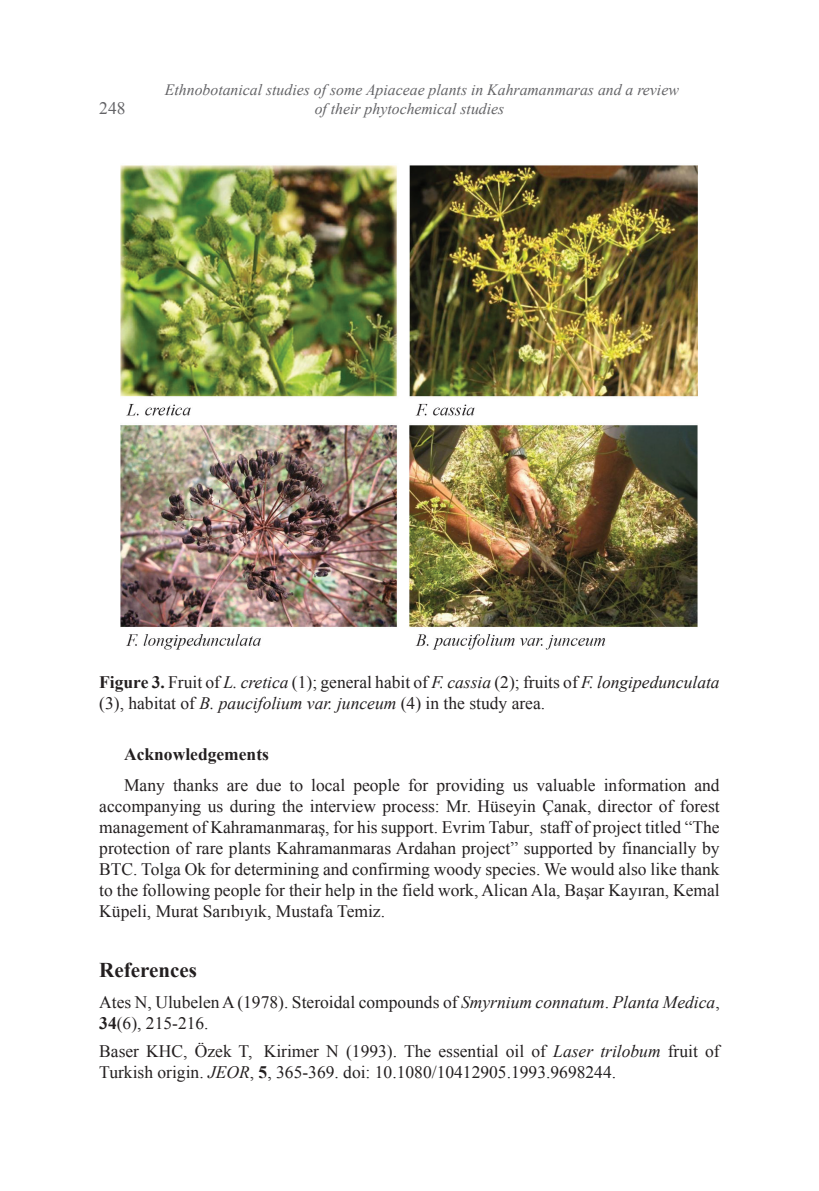
<style>
.page{position:relative;width:819px;height:1191px;background:#fff}
.page>*{position:absolute;margin:0;border:0;box-sizing:border-box;transform-origin:0 0}
.REFERENCES_BAŞLIK{font:700 21px "Times New Roman";color:#231f20}
._01_GÖVDE{font:17.5px/21px "Times New Roman";color:#231f20;text-align:justify}
.REFERENCES{font:17.5px/21px "Times New Roman";color:#231f20}
._03_TABLO-RESİMALTI{font:17.5px/21px "Times New Roman";color:#231f20}
._02_ARA_BAŞLIK{font:700 17.5px "Times New Roman";color:#231f20}
.t1{font:17.5px "Times New Roman";color:#636366}
.t2{font:italic 15.75px "Times New Roman";color:#636366}
.s1{font-weight:700}
.s2{font-style:italic}
</style>
<div class="page">
<img style="left:120px;top:165px;width:578px;height:485px">
<p class="t2" style="left:165px;top:79px;width:515px">Ethnobotanical studies of some Apiaceae plants in Kahramanmaras and a review</p>
<p class="t1" style="left:99px;top:96px;width:28px">248</p>
<p class="t2" style="left:315px;top:98px;width:191px">of their phytochemical studies</p>
<p class="_03_TABLO-RESİMALTI" style="left:99px;top:671px;width:622px"><span class="s1">Figure 3.</span> Fruit of <span class="s2">L. cretica</span> (1); general habit of <span class="s2">F. cassia</span> (2); fruits of <span class="s2">F. longipedunculata </span>(3), habitat of <span class="s2">B. paucifolium var. junceum</span> (4) in the study area.</p>
<p class="_02_ARA_BAŞLIK" style="left:124px;top:742px;width:146px">Acknowledgements</p>
<p class="_01_GÖVDE" style="left:99px;top:774px;width:622px;text-indent:25px">Many thanks are due to local people for providing us valuable information and accompanying us during the interview process: Mr. Hüseyin Çanak, director of forest management of Kahramanmaraş, for his support. Evrim Tabur, staff of project titled “The protection of rare plants Kahramanmaras Ardahan project” supported by financially by BTC. Tolga Ok for determining and confirming woody species. We would also like thank to the following people for their help in the field work, Alican Ala, Başar Kayıran, Kemal Küpeli, Murat Sarıbıyık, Mustafa Temiz.</p>
<p class="REFERENCES_BAŞLIK" style="left:99px;top:955px;width:99px">References</p>
<p class="REFERENCES" style="left:99px;top:991px;width:622px">Ates N, Ulubelen A (1978). Steroidal compounds of <span class="s2">Smyrnium connatum</span>. <span class="s2">Planta Medica</span>,<br><span class="s1">34</span>(6), 215-216.</p>
<p class="REFERENCES" style="left:99px;top:1040px;width:622px">Baser KHC, Özek T, Kirimer N (1993). The essential oil of <span class="s2">Laser trilobum</span> fruit of<br>Turkish origin. <span class="s2">JEOR</span>, <span class="s1">5</span>, 365-369. doi: 10.1080/10412905.1993.9698244.</p>
</div>
